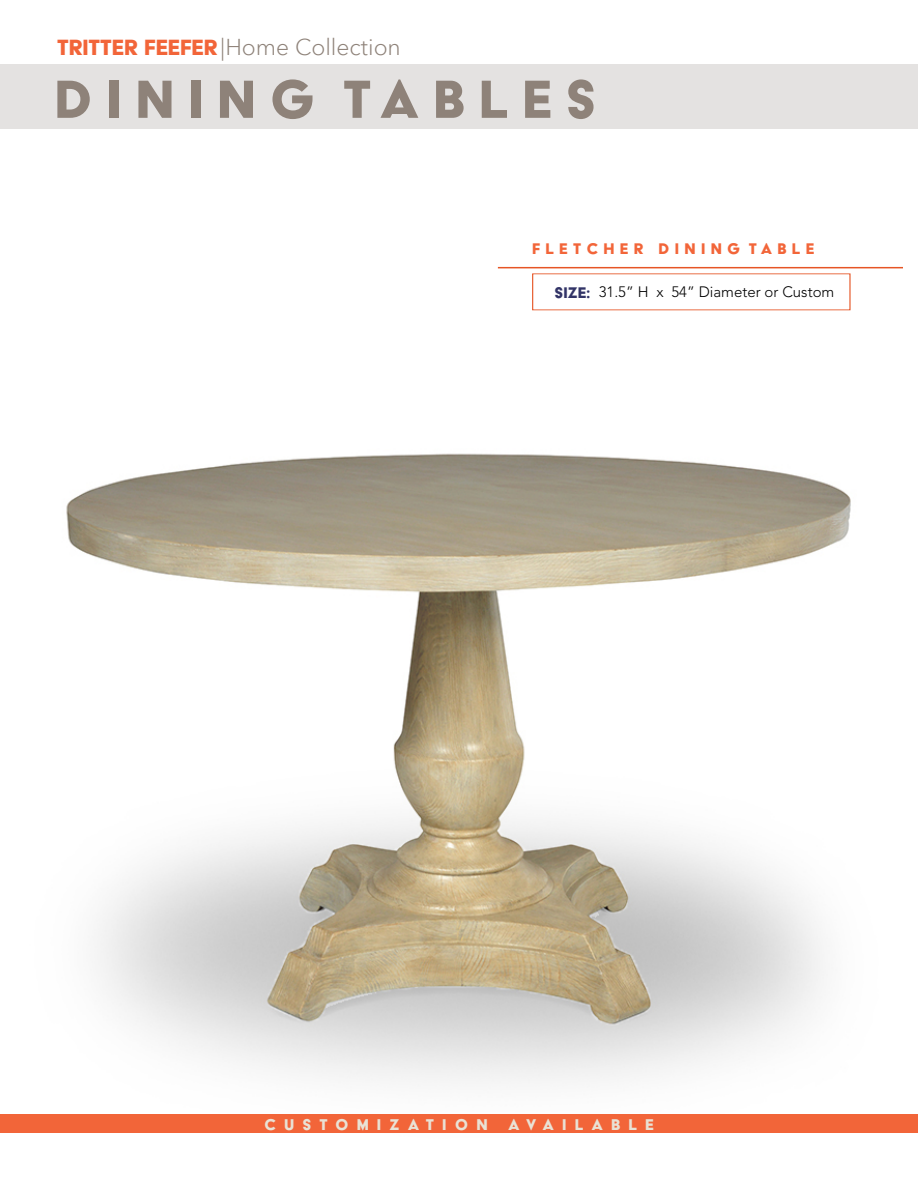
<style>
.page{position:relative;width:918px;height:1188px;background:#fff}
.page>*{position:absolute;margin:0;border:0;box-sizing:border-box;transform-origin:0 0}
.t1{font:61.8px "Acier BAT Text Solid";letter-spacing:.22em;color:#8e8279}
.t2{font:300 22.95px "Avenir Next LTW01";color:#8e8279}
.t3{font:18px "Acier BAT Text Solid";letter-spacing:.45em;color:#e9e2d5}
.t4{font:17.85px "Acier BAT Text Solid";letter-spacing:.3em;color:#f26539}
.t5{font:300 15px "Avenir LT Std";color:#000}
.s1{font-family:"Acier BAT Text Solid";font-weight:400;font-size:25.5px;color:#f26539}
.s2{font-family:"Acier BAT Text Solid";font-weight:400;font-size:17.85px;color:#323467}
</style>
<div class="page">
<img style="left:66px;top:266px;width:837px;height:817px">
<div style="left:0;top:64px;width:918px;height:64px;background:#e4e2e1"></div>
<div style="left:0;top:1114px;width:918px;height:19px;background:#f26539"></div>
<div style="left:12px;top:306px;width:487px;height:37px;background:#fff"></div>
<div style="left:11px;top:357px;width:488px;height:38px;background:#fff"></div>
<hr style="left:498px;top:267px;width:404px;height:1px;background:#e65525">
<h2 class="t2" style="left:57px;top:33px;width:345px"><span class="s1">TRITTER FEEFER</span>|Home Collection</h2>
<h1 class="t1" style="left:54px;top:67px;width:544px">DINING TABLES</h1>
<p class="t4" style="left:532px;top:239px;width:284px">FLETCHER DINING TABLE</p>
<p class="t5" style="left:555px;top:283px;width:281px"><span class="s2">SIZE:</span> 31.5” H x 54” Diameter or Custom</p>
<p class="t3" style="left:264px;top:1115px;width:391px">CUSTOMIZATION AVAILABLE</p>
</div>
